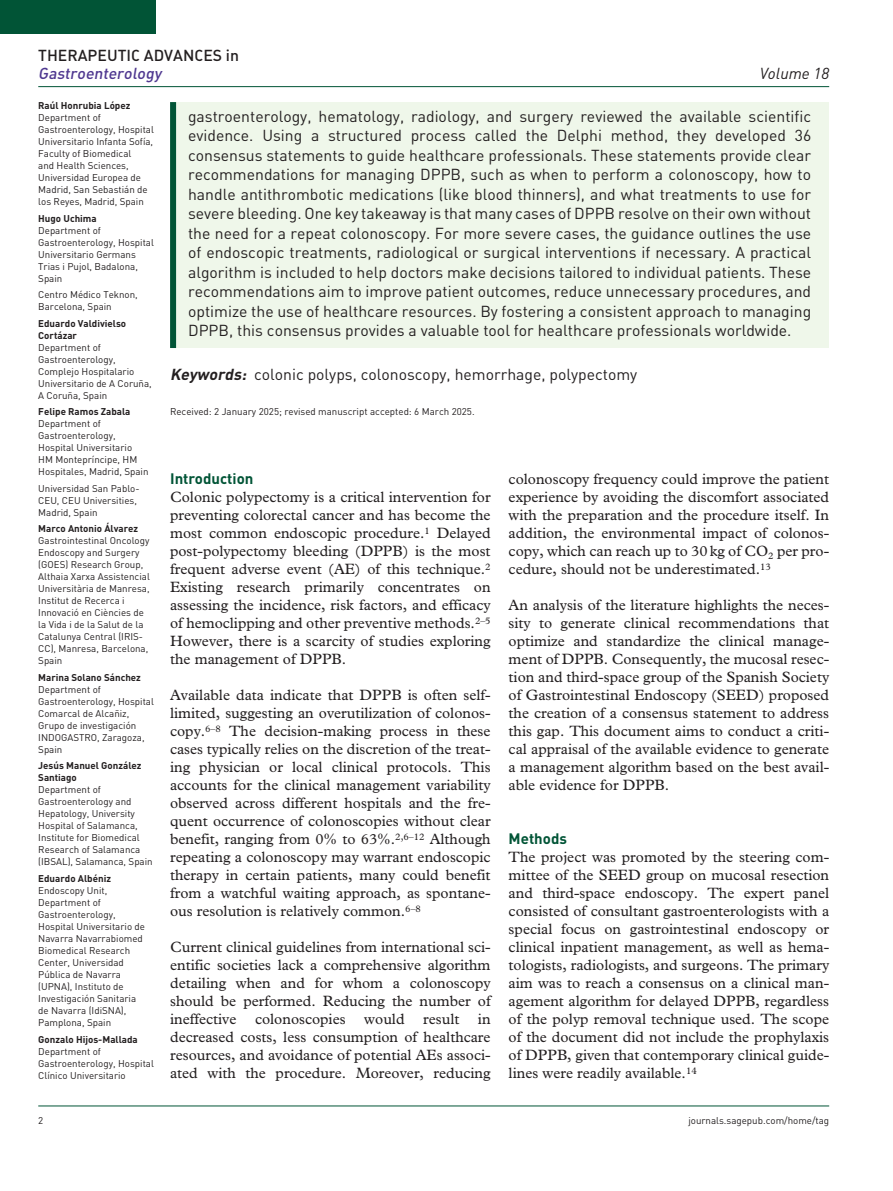
<style>
.page{position:relative;width:893px;height:1191px;background:#fff}
.page>*{position:absolute;margin:0;border:0;box-sizing:border-box;transform-origin:0 0}
.t1{font:15.75px/19.5px "DIN";color:#231f20;text-align:justify}
.t2{font:15.75px "DIN Medium Alternate";color:#231f20}
.t3{font:italic 15.75px "DIN Medium Alternate";color:#4f3890}
.t4{font:italic 15.75px "DIN";color:#231f20}
.t5{font:15px/18px "Plantin Std";color:#231f20;text-align:justify}
.t6{font:700 15px "DIN";color:#015436}
.t7{font:9.75px/12px "DIN";color:#231f20}
.t8{font:700 9.75px/12px "DIN";color:#231f20}
.s1{font-weight:700;font-style:italic}
</style>
<div class="page">
<hr style="left:38px;top:86px;width:791px;height:1px;background:#015436">
<hr style="left:38px;top:1105px;width:791px;height:1px;background:#015436">
<div style="left:0;top:0;width:155px;height:34px;background:#015436"></div>
<div style="left:170px;top:102px;width:659px;height:246px;background:#eff7ea"></div>
<div style="left:170px;top:102px;width:6px;height:246px;background:#015436"></div>
<p class="t2" style="left:38px;top:45px;width:202px">THERAPEUTIC ADVANCES IN</p>
<p class="t3" style="left:38px;top:63px;width:125px">Gastroenterology</p>
<p class="t1" style="left:188px;top:106px;width:625px">gastroenterology, hematology, radiology, and surgery reviewed the available scientific evidence. Using a structured process called the Delphi method, they developed 36 consensus statements to guide healthcare professionals. These statements provide clear recommendations for managing DPPB, such as when to perform a colonoscopy, how to handle antithrombotic medications (like blood thinners), and what treatments to use for severe bleeding. One key takeaway is that many cases of DPPB resolve on their own without the need for a repeat colonoscopy. For more severe cases, the guidance outlines the use of endoscopic treatments, radiological or surgical interventions if necessary. A practical algorithm is included to help doctors make decisions tailored to individual patients. These recommendations aim to improve patient outcomes, reduce unnecessary procedures, and optimize the use of healthcare resources. By fostering a consistent approach to managing DPPB, this consensus provides a valuable tool for healthcare professionals worldwide.</p>
<p class="t1" style="left:170px;top:365px;width:469px"><span class="s1">Keywords:</span> colonic polyps, colonoscopy, hemorrhage, polypectomy</p>
<p class="t7" style="left:170px;top:405px;width:306px">Received: 2 January 2025; revised manuscript accepted: 6 March 2025.</p>
<p class="t4" style="left:760px;top:63px;width:71px">Volume 18</p>
<p class="t8" style="left:38px;top:99px;width:94px">Raúl Honrubia López</p>
<p class="t7" style="left:38px;top:111px;width:117px">Department of<br>Gastroenterology, Hospital<br>Universitario Infanta Sofía,<br>Faculty of Biomedical<br>and Health Sciences,<br>Universidad Europea de<br>Madrid, San Sebastián de los Reyes, Madrid, Spain</p>
<p class="t8" style="left:38px;top:212px;width:60px">Hugo Uchima</p>
<p class="t7" style="left:38px;top:224px;width:117px">Department of<br>Gastroenterology, Hospital<br>Universitario Germans<br>Trias i Pujol, Badalona,<br>Spain</p>
<p class="t7" style="left:38px;top:288px;width:101px">Centro Médico Teknon,<br>Barcelona, Spain</p>
<p class="t8" style="left:38px;top:317px;width:89px">Eduardo Valdivielso<br>Cortázar</p>
<p class="t7" style="left:38px;top:341px;width:115px">Department of<br>Gastroenterology,<br>Complejo Hospitalario<br>Universitario de A Coruña,<br>A Coruña, Spain</p>
<p class="t8" style="left:38px;top:405px;width:94px">Felipe Ramos Zabala</p>
<p class="t7" style="left:38px;top:417px;width:112px">Department of<br>Gastroenterology,<br>Hospital Universitario<br>HM Montepríncipe, HM<br>Hospitales, Madrid, Spain</p>
<p class="t7" style="left:38px;top:482px;width:103px">Universidad San Pablo-<br>CEU, CEU Universities,<br>Madrid, Spain</p>
<p class="t8" style="left:38px;top:522px;width:101px">Marco Antonio Álvarez</p>
<p class="t7" style="left:38px;top:534px;width:113px">Gastrointestinal Oncology<br>Endoscopy and Surgery (GOES) Research Group,<br>Althaia Xarxa Assistencial<br>Universitària de Manresa,<br>Institut de Recerca i<br>Innovació en Ciències de la Vida i de la Salut de la<br>Catalunya Central (IRIS-<br>CC), Manresa, Barcelona,<br>Spain</p>
<p class="t8" style="left:38px;top:671px;width:104px">Marina Solano Sánchez</p>
<p class="t7" style="left:38px;top:683px;width:117px">Department of<br>Gastroenterology, Hospital<br>Comarcal de Alcañiz,<br>Grupo de investigación<br>INDOGASTRO, Zaragoza,<br>Spain</p>
<p class="t8" style="left:38px;top:759px;width:105px">Jesús Manuel González<br>Santiago</p>
<p class="t7" style="left:38px;top:783px;width:116px">Department of<br>Gastroenterology and<br>Hepatology, University<br>Hospital of Salamanca,<br>Institute for Biomedical<br>Research of Salamanca (IBSAL), Salamanca, Spain</p>
<p class="t8" style="left:38px;top:872px;width:74px">Eduardo Albéniz</p>
<p class="t7" style="left:38px;top:884px;width:108px">Endoscopy Unit,<br>Department of<br>Gastroenterology,<br>Hospital Universitario de<br>Navarra Navarrabiomed<br>Biomedical Research<br>Center, Universidad<br>Pública de Navarra (UPNA), Instituto de<br>Investigación Sanitaria de Navarra (IdiSNA),<br>Pamplona, Spain</p>
<p class="t8" style="left:38px;top:1032px;width:101px">Gonzalo Hijos-Mallada</p>
<p class="t7" style="left:38px;top:1044px;width:117px">Department of<br>Gastroenterology, Hospital<br>Clínico Universitario</p>
<p class="t6" style="left:170px;top:468px;width:85px">Introduction</p>
<p class="t5" style="left:170px;top:488px;width:322px">Colonic polypectomy is a critical intervention for preventing colorectal cancer and has become the most common endoscopic procedure.<sup>1</sup> Delayed post-polypectomy bleeding (DPPB) is the most frequent adverse event (AE) of this technique.<sup>2<br></sup>Existing research primarily concentrates on assessing the incidence, risk factors, and efficacy of hemoclipping and other preventive methods.<sup>2–5<br></sup>However, there is a scarcity of studies exploring the management of DPPB.</p>
<p class="t5" style="left:170px;top:686px;width:322px">Available data indicate that DPPB is often self&shy;limited, suggesting an overutilization of colonos&shy;copy.<sup>6–8</sup> The decision-making process in these cases typically relies on the discretion of the treat&shy;ing physician or local clinical protocols. This accounts for the clinical management variability observed across different hospitals and the fre&shy;quent occurrence of colonoscopies without clear benefit, ranging from 0% to 63%.<sup>2,6–12</sup> Although repeating a colonoscopy may warrant endoscopic therapy in certain patients, many could benefit from a watchful waiting approach, as spontane&shy;ous resolution is relatively common.<sup>6–8</sup></p>
<p class="t5" style="left:170px;top:938px;width:322px">Current clinical guidelines from international sci&shy;entific societies lack a comprehensive algorithm detailing when and for whom a colonoscopy should be performed. Reducing the number of ineffective colonoscopies would result in decreased costs, less consumption of healthcare resources, and avoidance of potential AEs associ&shy;ated with the procedure. Moreover, reducing</p>
<p class="t5" style="left:509px;top:470px;width:322px">colonoscopy frequency could improve the patient experience by avoiding the discomfort associated with the preparation and the procedure itself. In addition, the environmental impact of colonos&shy;copy, which can reach up to 30kg of CO<sub>2</sub> per pro&shy;cedure, should not be underestimated.<sup>13</sup></p>
<p class="t5" style="left:509px;top:596px;width:322px">An analysis of the literature highlights the neces&shy;sity to generate clinical recommendations that optimize and standardize the clinical manage&shy;ment of DPPB. Consequently, the mucosal resec&shy;tion and third-space group of the Spanish Society of Gastrointestinal Endoscopy (SEED) proposed the creation of a consensus statement to address this gap. This document aims to conduct a criti&shy;cal appraisal of the available evidence to generate a management algorithm based on the best avail&shy;able evidence for DPPB.</p>
<p class="t6" style="left:509px;top:828px;width:60px">Methods</p>
<p class="t5" style="left:509px;top:848px;width:322px">The project was promoted by the steering com&shy;mittee of the SEED group on mucosal resection and third-space endoscopy. The expert panel consisted of consultant gastroenterologists with a special focus on gastrointestinal endoscopy or clinical inpatient management, as well as hema&shy;tologists, radiologists, and surgeons. The primary aim was to reach a consensus on a clinical man&shy;agement algorithm for delayed DPPB, regardless of the polyp removal technique used. The scope of the document did not include the prophylaxis of DPPB, given that contemporary clinical guide&shy;lines were readily available.<sup>14</sup></p>
<p class="t7" style="left:38px;top:1114px;width:7px">2</p>
<p class="t7" style="left:688px;top:1114px;width:142px">journals.sagepub.com/home/tag</p>
</div>
